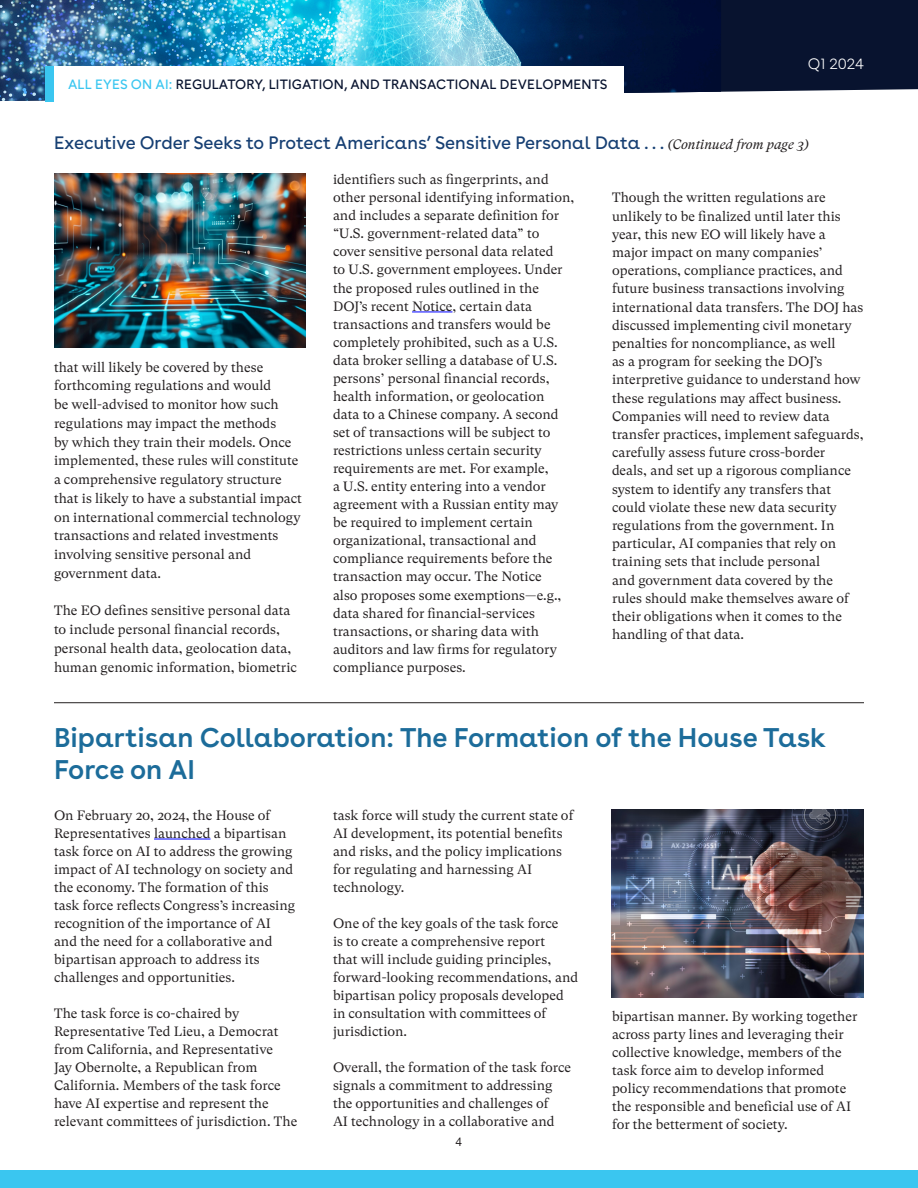
<style>
.page{position:relative;width:918px;height:1188px;background:#fff}
.page>*{position:absolute;margin:0;border:0;box-sizing:border-box;transform-origin:0 0}
.t1{font:600 27px/32.4px "Buenos Aires";color:#1c6c9a}
.t2{font:18px "Buenos Aires";color:#163f73}
.t3{font:300 15px "Buenos Aires";letter-spacing:-.005em;color:#fff}
.t4{font:13.5px/18px "GT Super Text";color:#231f20}
.t5{font:13.5px "Buenos Aires";letter-spacing:.01em;color:#08132f}
.t6{font:12px "Helvetica Neue";color:#231f20}
.s1{color:#3ac6f0}
.s2{font-family:"GT Super Text";font-style:italic;font-size:13.5px;color:#231f20}
</style>
<div class="page">
<div style="left:721px;top:0;width:197px;height:92px;background:#08132f"></div>
<img style="left:0;top:0;width:721px;height:101px">
<div style="left:54px;top:66px;width:569px;height:42px;background:#fff"></div>
<div style="left:45px;top:66px;width:9px;height:36px;background:#3ac6f0"></div>
<div style="left:0;top:1171px;width:918px;height:17px;background:#3ac6f0"></div>
<hr style="left:412px;top:312px;width:40px;height:1px;background:#00f">
<hr style="left:154px;top:839px;width:57px;height:1px;background:#00f">
<hr style="left:54px;top:702px;width:810px;height:1px;background:#231f20">
<img style="left:54px;top:174px;width:252px;height:174px">
<img style="left:612px;top:809px;width:252px;height:188px">
<p class="t5" style="left:68px;top:73px;width:541px"><span class="s1">ALL EYES ON AI:</span> REGULATORY, LITIGATION, AND TRANSACTIONAL DEVELOPMENTS</p>
<p class="t3" style="left:808px;top:52px;width:58px">Q1 2024</p>
<p class="t2" style="left:54px;top:128px;width:756px">Executive Order Seeks to Protect Americans’ Sensitive Personal Data . . . <span class="s2">(Continued from page 3)</span></p>
<p class="t4" style="left:54px;top:358px;width:249px;line-height:18.8px">that will likely be covered by these forthcoming regulations and would<br>be well-advised to monitor how such regulations may impact the methods<br>by which they train their models. Once implemented, these rules will constitute a comprehensive regulatory structure that is likely to have a substantial impact on international commercial technology transactions and related investments involving sensitive personal and government data.</p>
<p class="t4" style="left:54px;top:601px;width:244px;line-height:18.8px">The EO defines sensitive personal data to include personal financial records, personal health data, geolocation data, human genomic information, biometric</p>
<p class="t4" style="left:333px;top:171px;width:243px">identifiers such as fingerprints, and other personal identifying information, and includes a separate definition for “U.S. government-related data” to cover sensitive personal data related<br>to U.S. government employees. Under the proposed rules outlined in the DOJ’s recent Notice, certain data transactions and transfers would be completely prohibited, such as a U.S. data broker selling a database of U.S. persons’ personal financial records, health information, or geolocation<br>data to a Chinese company. A second set of transactions will be subject to restrictions unless certain security requirements are met. For example,<br>a U.S. entity entering into a vendor agreement with a Russian entity may be required to implement certain organizational, transactional and compliance requirements before the transaction may occur. The Notice<br>also proposes some exemptions—e.g., data shared for financial-services transactions, or sharing data with auditors and law firms for regulatory compliance purposes.</p>
<p class="t4" style="left:612px;top:189px;width:253px">Though the written regulations are unlikely to be finalized until later this year, this new EO will likely have a major impact on many companies’ operations, compliance practices, and future business transactions involving international data transfers. The DOJ has discussed implementing civil monetary penalties for noncompliance, as well<br>as a program for seeking the DOJ’s interpretive guidance to understand how these regulations may affect business.<br>Companies will need to review data transfer practices, implement safeguards, carefully assess future cross-border<br>deals, and set up a rigorous compliance system to identify any transfers that could violate these new data security regulations from the government. In particular, AI companies that rely on training sets that include personal<br>and government data covered by the rules should make themselves aware of their obligations when it comes to the handling of that data.</p>
<p class="t1" style="left:54px;top:718px;width:774px">Bipartisan Collaboration: The Formation of the House Task<br>Force on AI</p>
<p class="t4" style="left:54px;top:806px;width:243px">On February 20, 2024, the House of Representatives launched a bipartisan task force on AI to address the growing impact of AI technology on society and the economy. The formation of this task force reflects Congress’s increasing recognition of the importance of AI and the need for a collaborative and bipartisan approach to address its challenges and opportunities.</p>
<p class="t4" style="left:54px;top:1004px;width:245px">The task force is co-chaired by Representative Ted Lieu, a Democrat from California, and Representative<br>Jay Obernolte, a Republican from California. Members of the task force have AI expertise and represent the relevant committees of jurisdiction. The</p>
<p class="t4" style="left:333px;top:806px;width:242px">task force will study the current state of AI development, its potential benefits and risks, and the policy implications for regulating and harnessing AI technology.</p>
<p class="t4" style="left:333px;top:914px;width:247px">One of the key goals of the task force<br>is to create a comprehensive report<br>that will include guiding principles, forward-looking recommendations, and bipartisan policy proposals developed in consultation with committees of jurisdiction.</p>
<p class="t4" style="left:333px;top:1058px;width:240px">Overall, the formation of the task force signals a commitment to addressing the opportunities and challenges of<br>AI technology in a collaborative and</p>
<p class="t4" style="left:612px;top:1007px;width:247px">bipartisan manner. By working together across party lines and leveraging their collective knowledge, members of the task force aim to develop informed policy recommendations that promote the responsible and beneficial use of AI for the betterment of society.</p>
<p class="t6" style="left:456px;top:1133px;width:8px">4</p>
</div>
